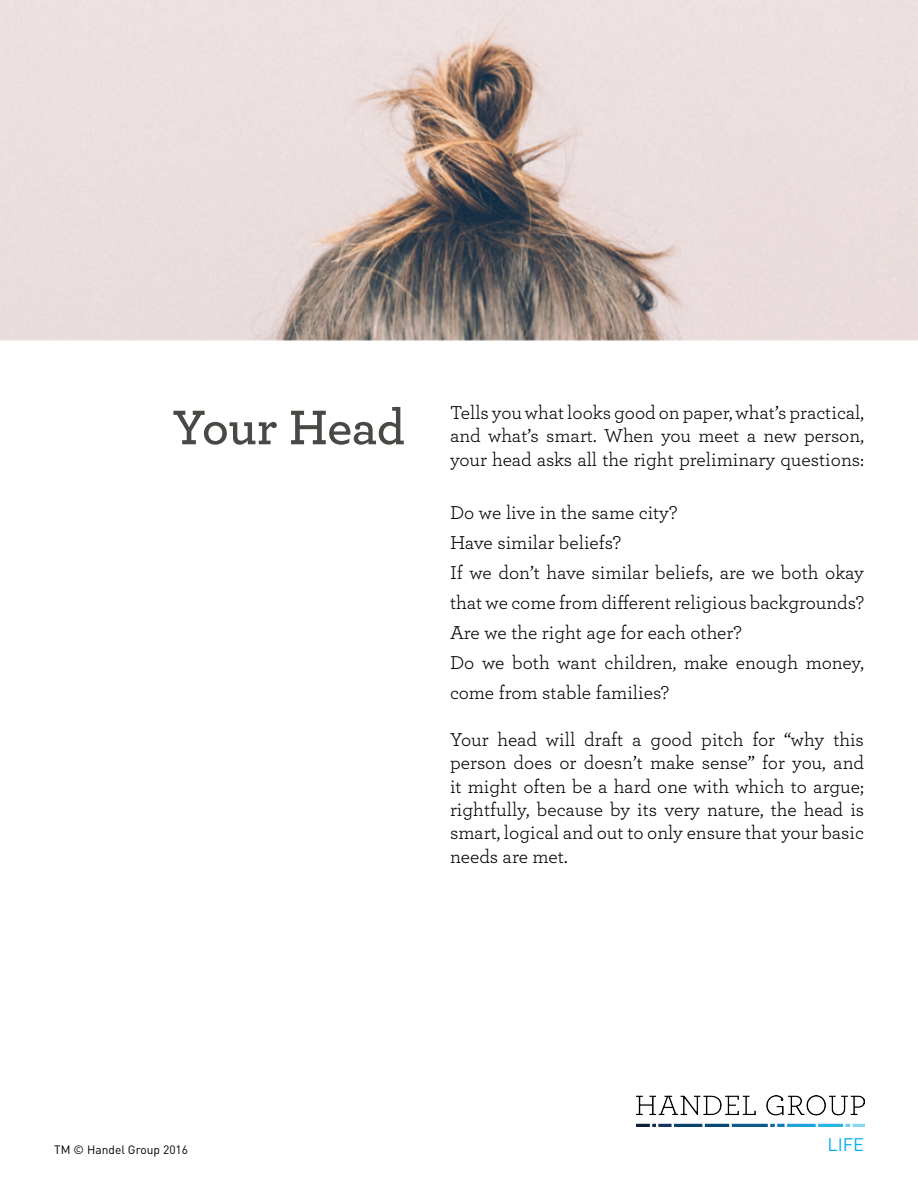
<style>
.page{position:relative;width:918px;height:1188px;background:#fff}
.page>*{position:absolute;margin:0;border:0;box-sizing:border-box;transform-origin:0 0}
.t1{font:600 51px "Archer";letter-spacing:-.01em;color:#494845}
.t2{font:19.5px/23.4px "Archer";color:#000;text-align:justify}
.t3{font:18px "DINOT";color:#00aeef}
.t4{font:12px "DINOT";color:#000}
</style>
<div class="page">
<img style="left:0;top:0;width:918px;height:1127px">
<img style="left:637px;top:1095px;width:227px;height:32px">
<h1 class="t1" style="left:173px;top:389px;width:234px">Your Head</h1>
<p class="t2" style="left:450px;top:400px;width:416px">Tells you what looks good on paper, what’s practical, and what’s smart. When you meet a new person, your head asks all the right preliminary questions:</p>
<p class="t2" style="left:450px;top:497px;width:416px;line-height:30px;text-align:left">Do we live in the same city?<br>Have similar beliefs?<br>If we don’t have similar beliefs, are we both okay that we come from different religious backgrounds?<br>Are we the right age for each other?<br>Do we both want children, make enough money, come from stable families?</p>
<p class="t2" style="left:450px;top:727px;width:416px">Your head will draft a good pitch for “why this person does or doesn’t make sense” for you, and it might often be a hard one with which to argue; rightfully, because by its very nature, the head is smart, logical and out to only ensure that your basic needs are met.</p>
<p class="t4" style="left:54px;top:1140px;width:135px">TM © Handel Group 2016</p>
<p class="t3" style="left:827px;top:1130px;width:38px">LIFE</p>
</div>
